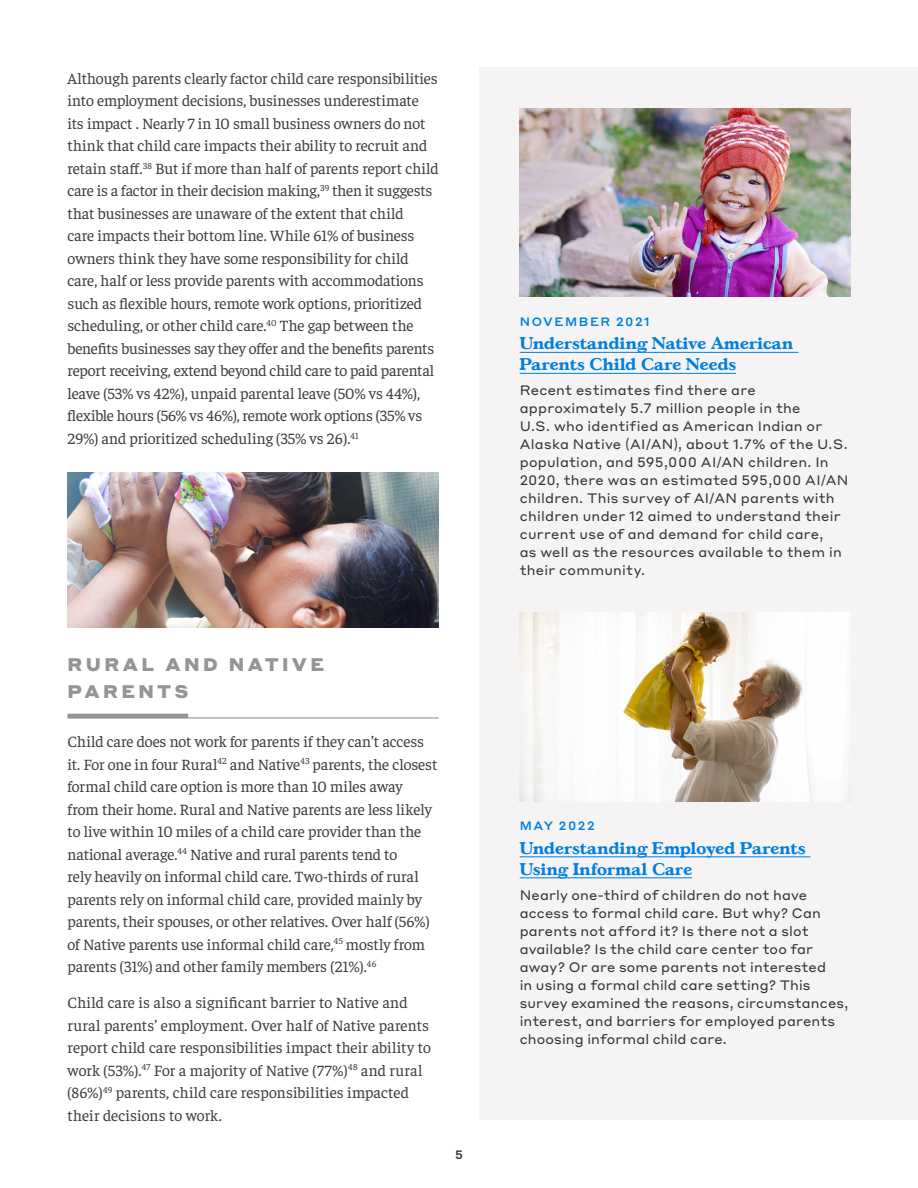
<style>
.page{position:relative;width:918px;height:1188px;background:#fff}
.page>*{position:absolute;margin:0;border:0;box-sizing:border-box;transform-origin:0 0}
.H2_-_Subtitles{font:900 18px/27px "Styrene A";letter-spacing:.19em;color:#939598}
.Sidebar__Subtitle{font:700 16.5px/21px "Gascogne TS";letter-spacing:.015em;color:#007fe1}
.Body_-_Report{font:300 15.75px/22.5px "Faustina";letter-spacing:-.005em;color:#3e3e3f}
.Sidebar__Body{font:13.5px/18px "Styrene A";letter-spacing:.015em;color:#323537}
.Sidebar__Date{font:500 12px "Styrene A";letter-spacing:.13em;color:#007fe1}
.t1{font:500 12px "Styrene A";color:#323537}
</style>
<div class="page">
<div style="left:479px;top:68px;width:439px;height:1052px;background:#f5f3f4"></div>
<hr style="left:520px;top:352px;width:278px;height:1px;background:#007fe1">
<hr style="left:520px;top:373px;width:216px;height:1px;background:#007fe1">
<hr style="left:520px;top:856px;width:291px;height:1px;background:#007fe1">
<hr style="left:520px;top:877px;width:172px;height:1px;background:#007fe1">
<img style="left:520px;top:108px;width:330px;height:189px">
<img style="left:520px;top:612px;width:328px;height:189px">
<hr style="left:68px;top:717px;width:371px;height:2px;background:#939598">
<hr style="left:68px;top:714px;width:120px;height:4px;background:#939598">
<img style="left:68px;top:473px;width:371px;height:155px">
<p class="Body_-_Report" style="left:68px;top:66px;width:373px">Although parents clearly factor child care responsibilities into employment decisions, businesses underestimate its impact . Nearly 7 in 10 small business owners do not think that child care impacts their ability to recruit and retain staff.<sup>38</sup> But if more than half of parents report child care is a factor in their decision making,<sup>39</sup> then it suggests that businesses are unaware of the extent that child<br>care impacts their bottom line. While 61% of business owners think they have some responsibility for child care, half or less provide parents with accommodations such as flexible hours, remote work options, prioritized scheduling, or other child care.<sup>40</sup> The gap between the benefits businesses say they offer and the benefits parents report receiving, extend beyond child care to paid parental leave (53% vs 42%), unpaid parental leave (50% vs 44%), flexible hours (56% vs 46%), remote work options (35% vs 29%) and prioritized scheduling (35% vs 26).<sup>41</sup></p>
<p class="H2_-_Subtitles" style="left:68px;top:649px;width:258px">RURAL AND NATIVE<br>PARENTS</p>
<p class="Body_-_Report" style="left:68px;top:729px;width:371px">Child care does not work for parents if they can’t access it. For one in four Rural<sup>42</sup> and Native<sup>43</sup> parents, the closest formal child care option is more than 10 miles away from their home. Rural and Native parents are less likely to live within 10 miles of a child care provider than the national average.<sup>44</sup> Native and rural parents tend to<br>rely heavily on informal child care. Two-thirds of rural parents rely on informal child care, provided mainly by parents, their spouses, or other relatives. Over half (56%) of Native parents use informal child care,<sup>45</sup> mostly from parents (31%) and other family members (21%).<sup>46</sup></p>
<p class="Body_-_Report" style="left:68px;top:990px;width:365px">Child care is also a significant barrier to Native and rural parents’ employment. Over half of Native parents report child care responsibilities impact their ability to work (53%).<sup>47</sup> For a majority of Native (77%)<sup>48</sup> and rural (86%)<sup>49</sup> parents, child care responsibilities impacted their decisions to work.</p>
<p class="t1" style="left:455px;top:1144px;width:9px">5</p>
<p class="Sidebar__Date" style="left:520px;top:311px;width:131px">NOVEMBER 2021</p>
<p class="Sidebar__Subtitle" style="left:520px;top:333px;width:275px">Understanding Native American<br>Parents Child Care Needs</p>
<p class="Sidebar__Body" style="left:520px;top:380px;width:330px">Recent estimates find there are approximately 5.7 million people in the<br>U.S. who identified as American Indian or Alaska Native (AI/AN), about 1.7% of the U.S. population, and 595,000 AI/AN children. In 2020, there was an estimated 595,000 AI/AN children. This survey of AI/AN parents with children under 12 aimed to understand their current use of and demand for child care,<br>as well as the resources available to them in their community.</p>
<p class="Sidebar__Date" style="left:520px;top:816px;width:76px">MAY 2022</p>
<p class="Sidebar__Subtitle" style="left:520px;top:837px;width:287px">Understanding Employed Parents<br>Using Informal Care</p>
<p class="Sidebar__Body" style="left:520px;top:885px;width:330px">Nearly one-third of children do not have access to formal child care. But why? Can parents not afford it? Is there not a slot available? Is the child care center too far away? Or are some parents not interested<br>in using a formal child care setting? This survey examined the reasons, circumstances, interest, and barriers for employed parents choosing informal child care.</p>
</div>
